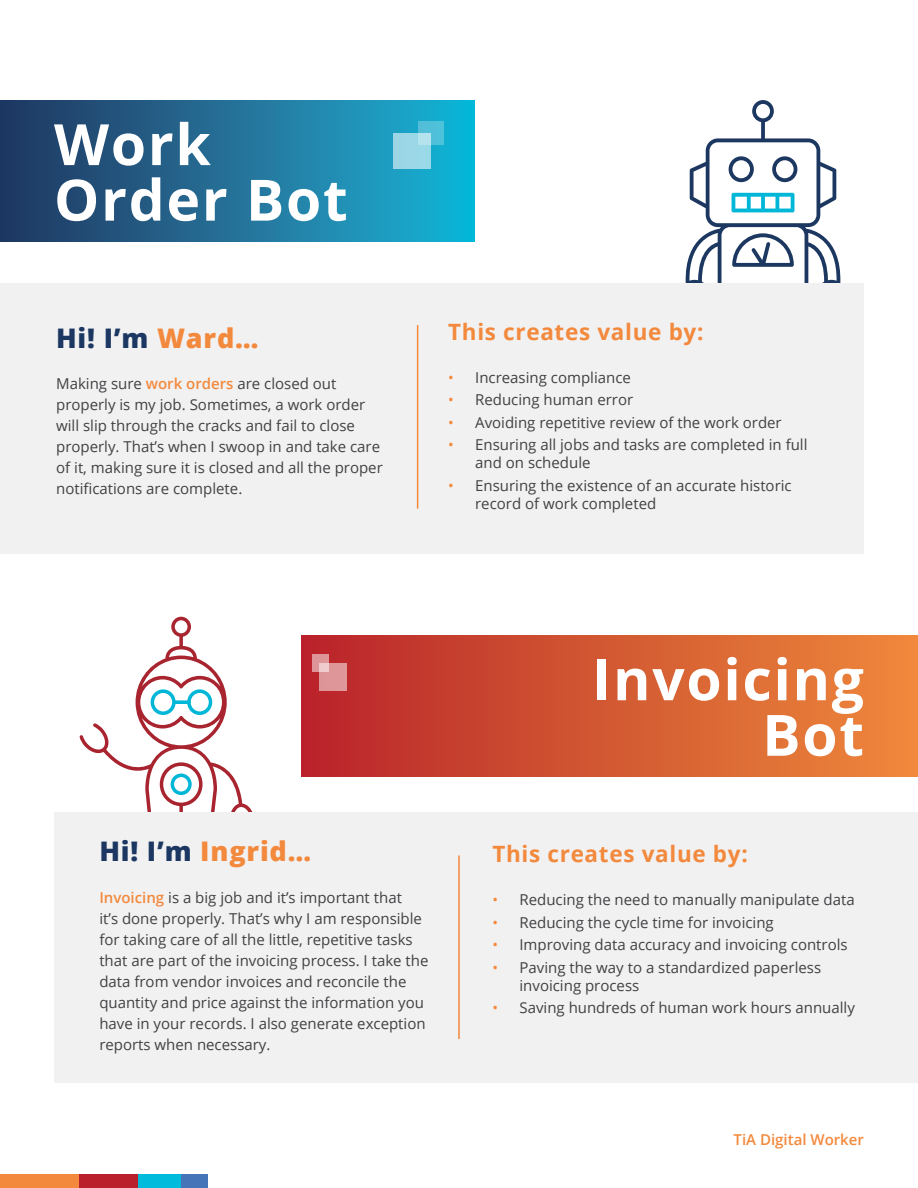
<style>
.page{position:relative;width:918px;height:1188px;background:#fff}
.page>*{position:absolute;margin:0;border:0;box-sizing:border-box;transform-origin:0 0}
.t1{font:700 57px/55.5px "Open Sans";letter-spacing:.03em;color:#fff}
.t2{font:800 27px "Open Sans";letter-spacing:.03em;color:#f3893c}
.t3{font:800 27px "Open Sans";letter-spacing:.03em;color:#1c3862}
.t4{font:700 22.5px "Open Sans";letter-spacing:.03em;color:#f3893c}
.t5{font:15px/21px "Open Sans";color:#414042}
.t6{font:600 15px "Open Sans";color:#f3893c}
.s1{color:#f3893c}
.s2{font-weight:600;color:#f3893c}
.s3{color:#1c3862}
</style>
<div class="page">
<div style="left:301px;top:636px;width:617px;height:140px;background:linear-gradient(to right,#b8252a,#ee8a3b)"></div>
<svg style="left:0;top:101px;width:474px;height:140px;background:#1f7299"></svg>
<div style="left:0;top:1174px;width:79px;height:14px;background:#f3893c"></div>
<div style="left:79px;top:1174px;width:59px;height:14px;background:#ba202b"></div>
<div style="left:138px;top:1174px;width:43px;height:14px;background:#00bbdb"></div>
<div style="left:181px;top:1174px;width:27px;height:14px;background:#4574b9"></div>
<div style="left:320px;top:663px;width:27px;height:28px;background:#de9698"></div>
<svg style="left:312px;top:654px;width:16px;height:18px"></svg>
<div style="left:0;top:283px;width:864px;height:271px;background:#f1f1f2"></div>
<hr style="left:417px;top:325px;width:1px;height:184px;background:#f3893c">
<div style="left:54px;top:812px;width:864px;height:271px;background:#f1f1f2"></div>
<hr style="left:458px;top:855px;width:2px;height:184px;background:#f3893c">
<svg style="left:685px;top:100px;width:156px;height:183px"></svg>
<svg style="left:79px;top:617px;width:174px;height:195px"></svg>
<div style="left:394px;top:133px;width:37px;height:36px;background:#9bd7e6"></div>
<svg style="left:418px;top:122px;width:25px;height:23px"></svg>
<h1 class="t1" style="left:54px;top:115px;width:295px">Work<br>Order Bot</h1>
<h2 class="t3" style="left:56px;top:318px;width:204px">Hi! I’m <span class="s1">Ward…</span></h2>
<p class="t5" style="left:56px;top:373px;width:328px">Making sure <span class="s2">work orders</span> are closed out properly is my job. Sometimes, a work order will slip through the cracks and fail to close properly. That’s when I swoop in and take care of it, making sure it is closed and all the proper notifications are complete.</p>
<h3 class="t4" style="left:448px;top:316px;width:257px">This creates value by:</h3>
<p class="t5" style="left:448px;top:366px;width:184px"><span class="s1">•</span> Increasing compliance</p>
<p class="t5" style="left:448px;top:389px;width:187px"><span class="s1">•</span> Reducing human error</p>
<p class="t5" style="left:448px;top:411px;width:335px"><span class="s1">•</span> Avoiding repetitive review of the work order</p>
<p class="t5" style="left:475px;top:435px;width:334px;line-height:18px;text-indent:-27px"><span class="s1">•</span> Ensuring all jobs and tasks are completed in full and on schedule</p>
<p class="t5" style="left:475px;top:476px;width:318px;line-height:18px;text-indent:-27px"><span class="s1">•</span> Ensuring the existence of an accurate historic record of work completed</p>
<h2 class="t2" style="left:99px;top:831px;width:213px"><span class="s3">Hi! I’m</span> Ingrid…</h2>
<p class="t5" style="left:99px;top:886px;width:331px"><span class="s2">Invoicing</span> is a big job and it’s important that<br>it’s done properly. That’s why I am responsible for taking care of all the little, repetitive tasks that are part of the invoicing process. I take the data from vendor invoices and reconcile the quantity and price against the information you have in your records. I also generate exception reports when necessary.</p>
<h1 class="t1" style="left:593px;top:650px;width:273px;text-align:right">Invoicing<br>Bot</h1>
<h3 class="t4" style="left:492px;top:838px;width:257px">This creates value by:</h3>
<p class="t5" style="left:492px;top:889px;width:364px"><span class="s1">•</span> Reducing the need to manually manipulate data</p>
<p class="t5" style="left:492px;top:911px;width:283px"><span class="s1">•</span> Reducing the cycle time for invoicing</p>
<p class="t5" style="left:492px;top:934px;width:357px"><span class="s1">•</span> Improving data accuracy and invoicing controls</p>
<p class="t5" style="left:519px;top:958px;width:303px;line-height:18px;text-indent:-27px"><span class="s1">•</span> Paving the way to a standardized paperless invoicing process</p>
<p class="t5" style="left:492px;top:997px;width:364px"><span class="s1">•</span> Saving hundreds of human work hours annually</p>
<p class="t6" style="left:734px;top:1130px;width:132px">TiA Digital Worker</p>
</div>
